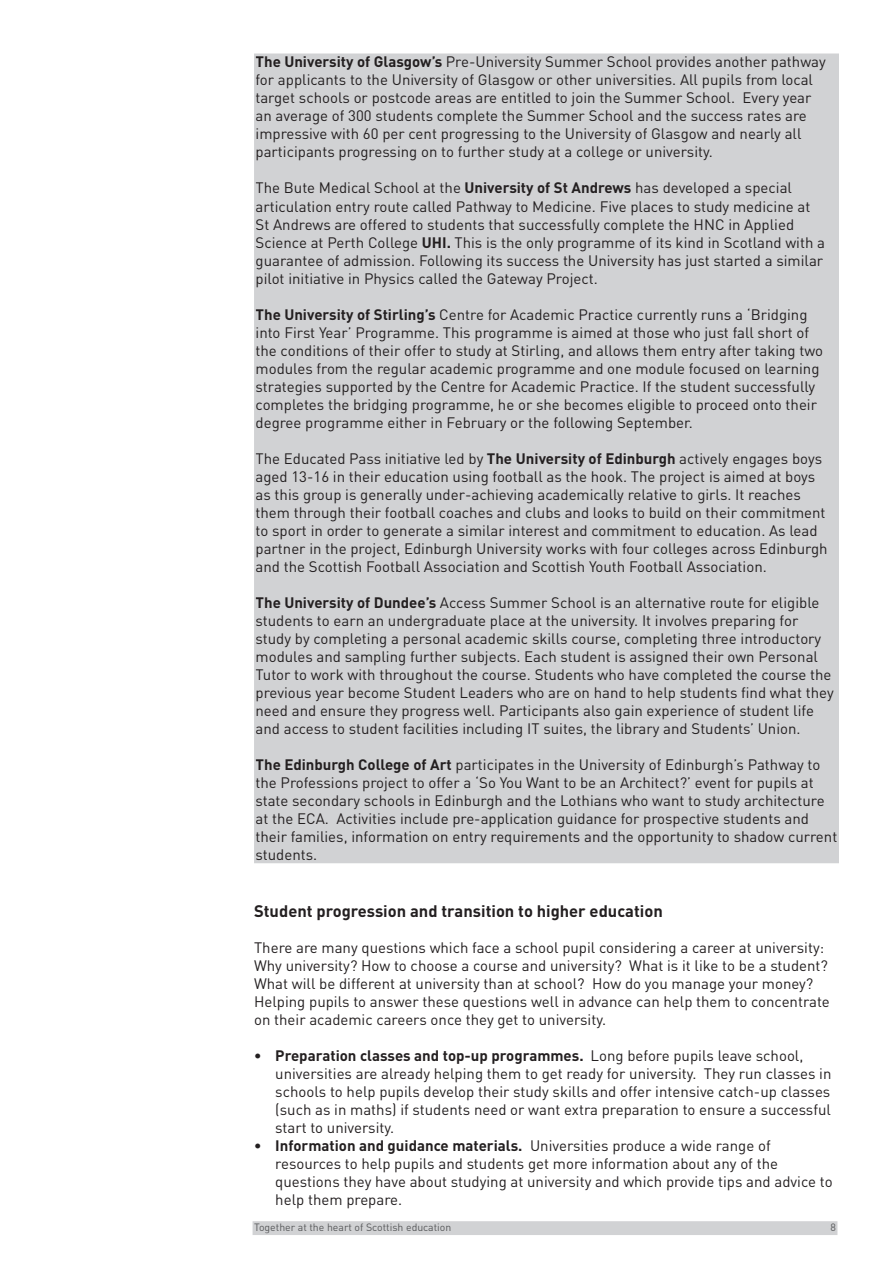
<style>
.page{position:relative;width:893px;height:1263px;background:#fff}
.page>*{position:absolute;margin:0;border:0;box-sizing:border-box;transform-origin:0 0}
.t1{font:700 16.5px "DIN";color:#231f20}
.Bullets-test{font:15px/18px "DIN";color:#231f20}
.t2{font:10.5px "DIN";color:#57585a}
.s1{font-weight:700}
</style>
<div class="page">
<div style="left:255px;top:54px;width:583px;height:808px;background:#d1d2d4"></div>
<div style="left:253px;top:1222px;width:584px;height:12px;background:#d1d2d4"></div>
<div style="left:253px;top:1221px;width:584px;height:14px;border:2px solid #d1d2d4"></div>
<p class="Bullets-test" style="left:256px;top:53px;width:572px"><span class="s1">The University of Glasgow’s</span> Pre-University Summer School provides another pathway for applicants to the University of Glasgow or other universities. All pupils from local target schools or postcode areas are entitled to join the Summer School. Every year an average of 300 students complete the Summer School and the success rates are impressive with 60 per cent progressing to the University of Glasgow and nearly all participants progressing on to further study at a college or university.</p>
<p class="Bullets-test" style="left:256px;top:179px;width:571px">The Bute Medical School at the <span class="s1">University of St Andrews</span> has developed a special articulation entry route called Pathway to Medicine. Five places to study medicine at St Andrews are offered to students that successfully complete the HNC in Applied Science at Perth College <span class="s1">UHI.</span> This is the only programme of its kind in Scotland with a guarantee of admission. Following its success the University has just started a similar pilot initiative in Physics called the Gateway Project.</p>
<p class="Bullets-test" style="left:256px;top:305px;width:569px"><span class="s1">The University of Stirling’s</span> Centre for Academic Practice currently runs a ‘Bridging into First Year’ Programme. This programme is aimed at those who just fall short of the conditions of their offer to study at Stirling, and allows them entry after taking two modules from the regular academic programme and one module focused on learning strategies supported by the Centre for Academic Practice. If the student successfully completes the bridging programme, he or she becomes eligible to proceed onto their degree programme either in February or the following September.</p>
<p class="Bullets-test" style="left:256px;top:449px;width:573px">The Educated Pass initiative led by <span class="s1">The University of Edinburgh</span> actively engages boys aged 13-16 in their education using football as the hook. The project is aimed at boys as this group is generally under-achieving academically relative to girls. It reaches them through their football coaches and clubs and looks to build on their commitment to sport in order to generate a similar interest and commitment to education. As lead partner in the project, Edinburgh University works with four colleges across Edinburgh and the Scottish Football Association and Scottish Youth Football Association.</p>
<p class="Bullets-test" style="left:256px;top:593px;width:580px"><span class="s1">The University of Dundee’s</span> Access Summer School is an alternative route for eligible students to earn an undergraduate place at the university. It involves preparing for study by completing a personal academic skills course, completing three introductory modules and sampling further subjects. Each student is assigned their own Personal Tutor to work with throughout the course. Students who have completed the course the previous year become Student Leaders who are on hand to help students find what they need and ensure they progress well. Participants also gain experience of student life and access to student facilities including IT suites, the library and Students’ Union.</p>
<p class="Bullets-test" style="left:256px;top:755px;width:583px"><span class="s1">The Edinburgh College of Art</span> participates in the University of Edinburgh’s Pathway to the Professions project to offer a ‘So You Want to be an Architect?’ event for pupils at state secondary schools in Edinburgh and the Lothians who want to study architecture at the ECA. Activities include pre-application guidance for prospective students and their families, information on entry requirements and the opportunity to shadow current students.</p>
<p class="t1" style="left:254px;top:900px;width:410px">Student progression and transition to higher education</p>
<p class="Bullets-test" style="left:254px;top:938px;width:577px">There are many questions which face a school pupil considering a career at university:<br>Why university? How to choose a course and university? What is it like to be a student?<br>What will be different at university than at school? How do you manage your money?<br>Helping pupils to answer these questions well in advance can help them to concentrate on their academic careers once they get to university.</p>
<p class="Bullets-test" style="left:275px;top:1046px;width:558px;text-indent:-21px"><span class="s1">• Preparation classes and top-up programmes.</span> Long before pupils leave school, universities are already helping them to get ready for university. They run classes in schools to help pupils develop their study skills and offer intensive catch-up classes (such as in maths) if students need or want extra preparation to ensure a successful start to university.</p>
<p class="Bullets-test" style="left:275px;top:1136px;width:559px;text-indent:-21px"><span class="s1">• Information and guidance materials.</span> Universities produce a wide range of resources to help pupils and students get more information about any of the questions they have about studying at university and which provide tips and advice to help them prepare.</p>
<p class="t2" style="left:254px;top:1221px;width:199px">Together at the heart of Scottish education</p>
<p class="t2" style="left:830px;top:1221px;width:7px">8</p>
</div>
